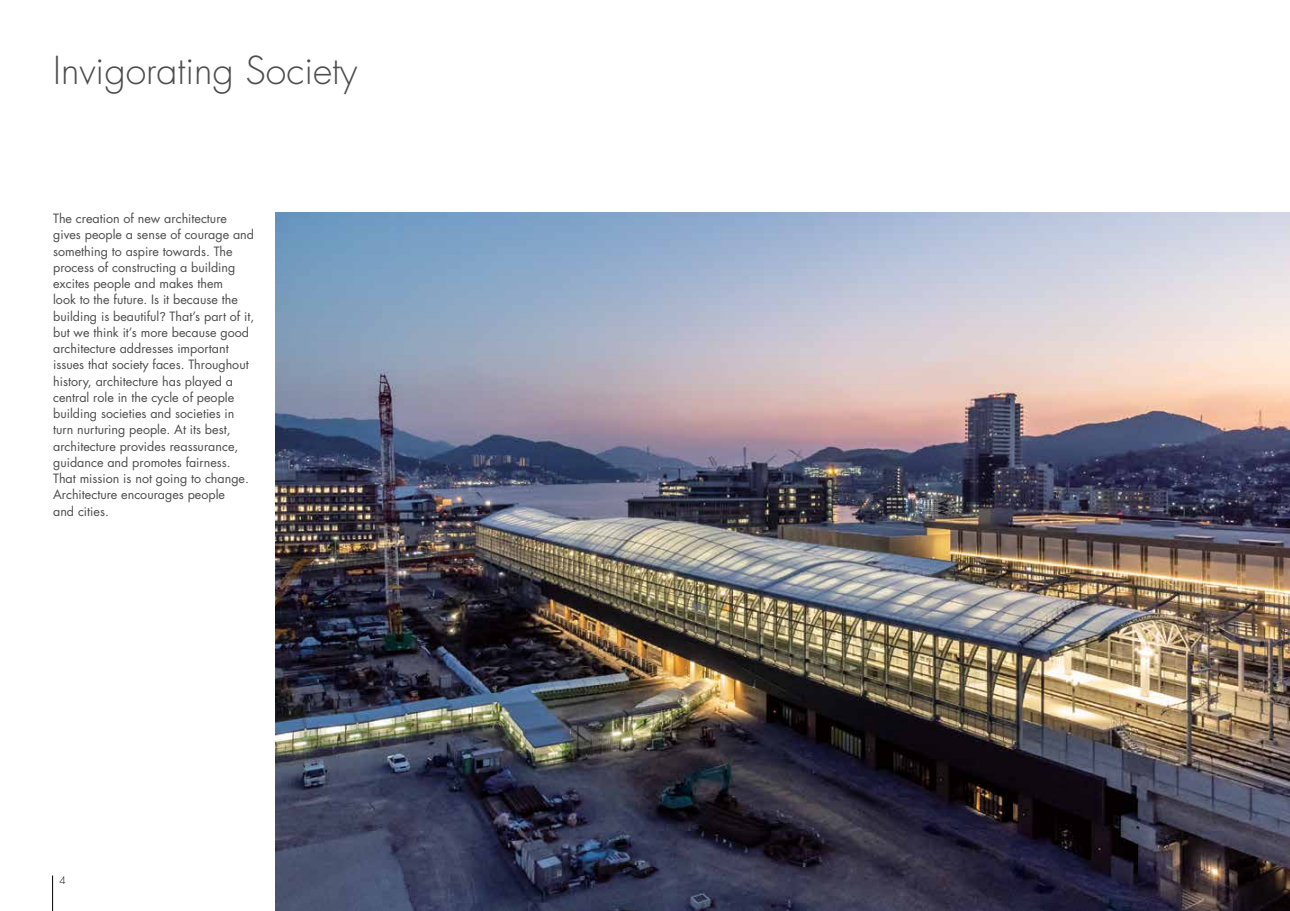
<style>
.page{position:relative;width:1290px;height:911px;background:#fff}
.page>*{position:absolute;margin:0;border:0;box-sizing:border-box;transform-origin:0 0}
.t1{font:300 37.5px "Futura Std";color:#4c4c4e}
.t2{font:12.5px/16.2px "Futura Std";color:#4c4c4e}
.t3{font:300 10px "Futura Std";color:#000}
.s1{font-family:"Avenir"}
</style>
<div class="page">
<hr style="left:52px;top:875px;width:1px;height:36px;background:#000">
<img style="left:276px;top:213px;width:1014px;height:698px">
<h1 class="t1" style="left:53px;top:48px;width:306px">Invigorating Society</h1>
<p class="t2" style="left:53px;top:210px;width:203px">The creation of new architecture gives people a sense of courage and something to aspire towards. The process of constructing a building excites people and makes them<br>look to the future. Is it because the building is beautiful<span class="s1">?</span> That’s part of it, but we think it’s more because good architecture addresses important issues that society faces. Throughout history, architecture has played a central role in the cycle of people building societies and societies in turn nurturing people. At its best, architecture provides reassurance, guidance and promotes fairness.<br>That mission is not going to change.<br>Architecture encourages people<br>and cities.</p>
<p class="t3" style="left:59px;top:874px;width:8px">4</p>
</div>
